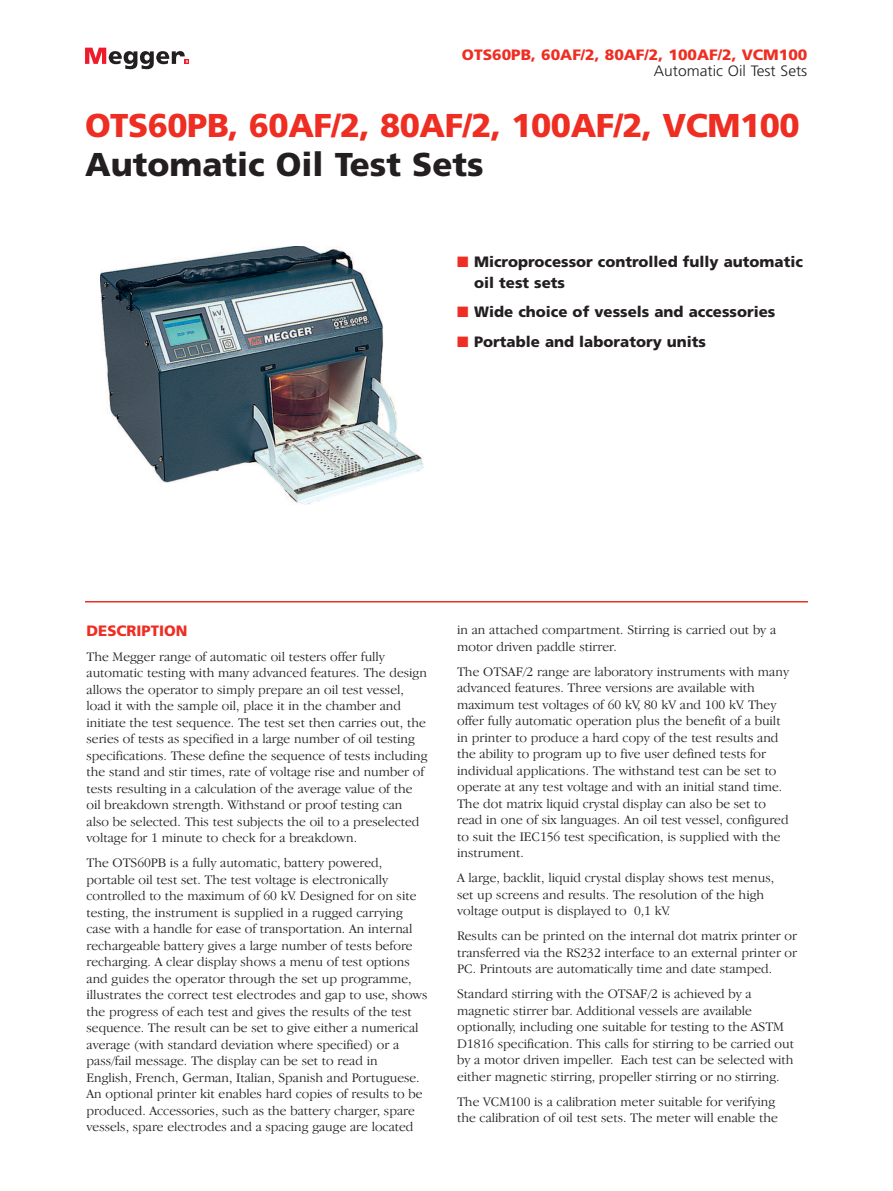
<style>
.page{position:relative;width:893px;height:1191px;background:#fff}
.page>*{position:absolute;margin:0;border:0;box-sizing:border-box;transform-origin:0 0}
.t1{font:900 33px "Frutiger";letter-spacing:-.015em;color:#ee2e22}
.t2{font:900 33px "Frutiger";color:#231f20}
.t3{font:900 15px/21px "Frutiger";color:#231f20}
.t4{font:900 15px "Frutiger";color:#ee2e22;scale:1.04 1}
.t5{font:300 15px "Frutiger";color:#231f20;scale:1.04 1}
.t6{font:900 15px "Frutiger";color:#ee2e22}
.t7{font:300 13.5px/16.5px "Garamond IT Cby BT";color:#231f20}
.s1{color:#ee2e22}
</style>
<div class="page">
<svg style="left:85px;top:48px;width:104px;height:21px"></svg>
<hr style="left:85px;top:601px;width:723px;height:1px;background:#ee2e22">
<img style="left:101px;top:247px;width:323px;height:258px">
<p class="t4" style="left:462px;top:49px;width:334px">OTS60PB, 60AF/2, 80AF/2, 100AF/2, VCM100</p>
<p class="t5" style="left:654px;top:65px;width:149px">Automatic Oil Test Sets</p>
<h1 class="t1" style="left:85px;top:113px;width:716px">OTS60PB, 60AF/2, 80AF/2, 100AF/2, VCM100</h1>
<h1 class="t2" style="left:85px;top:152px;width:400px">Automatic Oil Test Sets</h1>
<p class="t3" style="left:474px;top:252px;width:330px;text-indent:-17px"><span class="s1">■</span> Microprocessor controlled fully automatic oil test sets</p>
<p class="t3" style="left:457px;top:302px;width:320px"><span class="s1">■</span> Wide choice of vessels and accessories</p>
<p class="t3" style="left:457px;top:332px;width:250px"><span class="s1">■</span> Portable and laboratory units</p>
<p class="t6" style="left:87px;top:624px;width:102px">DESCRIPTION</p>
<p class="t7" style="left:87px;top:649px;width:342px">The Megger range of automatic oil testers offer fully automatic testing with many advanced features. The design allows the operator to simply prepare an oil test vessel, load it with the sample oil, place it in the chamber and initiate the test sequence. The test set then carries out, the series of tests as specified in a large number of oil testing specifications. These define the sequence of tests including the stand and stir times, rate of voltage rise and number of tests resulting in a calculation of the average value of the oil breakdown strength. Withstand or proof testing can also be selected. This test subjects the oil to a preselected voltage for 1 minute to check for a breakdown.</p>
<p class="t7" style="left:87px;top:856px;width:342px">The OTS60PB is a fully automatic, battery powered, portable oil test set. The test voltage is electronically controlled to the maximum of 60 kV. Designed for on site testing, the instrument is supplied in a rugged carrying case with a handle for ease of transportation. An internal rechargeable battery gives a large number of tests before recharging. A clear display shows a menu of test options and guides the operator through the set up programme, illustrates the correct test electrodes and gap to use, shows the progress of each test and gives the results of the test sequence. The result can be set to give either a numerical average (with standard deviation where specified) or a pass/fail message. The display can be set to read in<br>English, French, German, Italian, Spanish and Portuguese.<br>An optional printer kit enables hard copies of results to be produced. Accessories, such as the battery charger, spare vessels, spare electrodes and a spacing gauge are located</p>
<p class="t7" style="left:457px;top:622px;width:321px">in an attached compartment. Stirring is carried out by a motor driven paddle stirrer.</p>
<p class="t7" style="left:457px;top:664px;width:333px">The OTSAF/2 range are laboratory instruments with many advanced features. Three versions are available with maximum test voltages of 60 kV, 80 kV and 100 kV. They offer fully automatic operation plus the benefit of a built in printer to produce a hard copy of the test results and the ability to program up to five user defined tests for individual applications. The withstand test can be set to operate at any test voltage and with an initial stand time.<br>The dot matrix liquid crystal display can also be set to read in one of six languages. An oil test vessel, configured to suit the IEC156 test specification, is supplied with the instrument.</p>
<p class="t7" style="left:457px;top:870px;width:319px">A large, backlit, liquid crystal display shows test menus, set up screens and results. The resolution of the high voltage output is displayed to 0,1 kV.</p>
<p class="t7" style="left:457px;top:928px;width:341px;text-align:justify">Results can be printed on the internal dot matrix printer or transferred via the RS232 interface to an external printer or PC. Printouts are automatically time and date stamped.</p>
<p class="t7" style="left:457px;top:986px;width:338px">Standard stirring with the OTSAF/2 is achieved by a magnetic stirrer bar. Additional vessels are available optionally, including one suitable for testing to the ASTM D1816 specification. This calls for stirring to be carried out by a motor driven impeller. Each test can be selected with either magnetic stirring, propeller stirring or no stirring.</p>
<p class="t7" style="left:457px;top:1094px;width:322px">The VCM100 is a calibration meter suitable for verifying the calibration of oil test sets. The meter will enable the</p>
</div>
